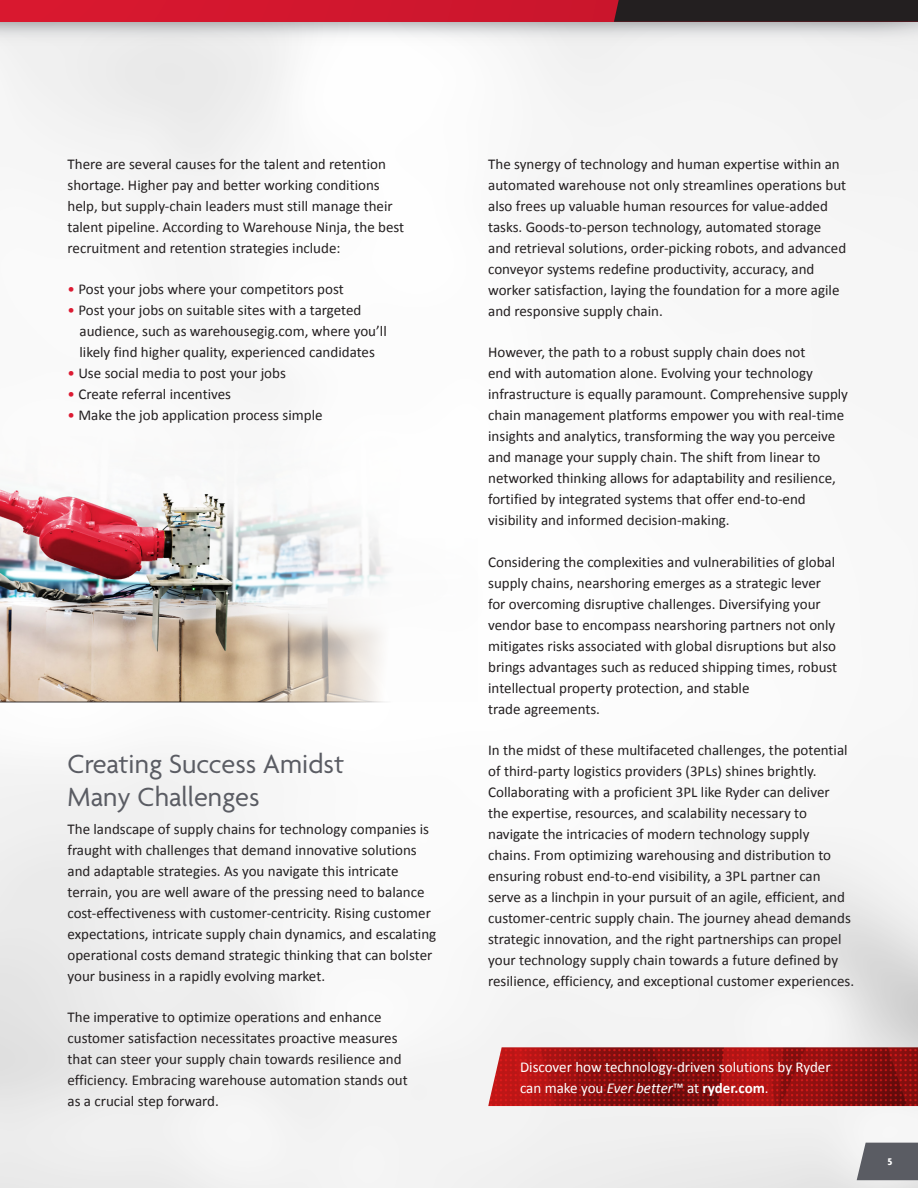
<style>
.page{position:relative;width:918px;height:1188px;background:#fff}
.page>*{position:absolute;margin:0;border:0;box-sizing:border-box;transform-origin:0 0}
.t1{font:28.5px/33px "Agenda";color:#5a5c63}
.t2{font:15px/21px "Calibri";color:#231f20}
.t3{font:15px/21px "Calibri";color:#fff}
.t4{font:700 10.5px "Agenda";color:#fff}
.s1{color:#dc1a32}
.s2{font-style:italic}
.s3{font-weight:700}
</style>
<div class="page">
<img style="left:0;top:417px;width:448px;height:284px">
<hr style="left:0;top:701px;width:467px;height:2px;background:#231f20">
<div style="left:0;top:0;width:918px;height:22px;background:#d2172e"></div>
<div style="left:614px;top:0;width:304px;height:22px;background:#231f20"></div>
<svg style="left:857px;top:1143px;width:61px;height:37px;background:#64666c"></svg>
<img style="left:488px;top:1047px;width:430px;height:59px">
<p class="t2" style="left:68px;top:154px;width:338px">There are several causes for the talent and retention shortage. Higher pay and better working conditions help, but supply-chain leaders must still manage their talent pipeline. According to Warehouse Ninja, the best recruitment and retention strategies include:</p>
<p class="t2" style="left:68px;top:279px;width:278px"><span class="s1">•</span> Post your jobs where your competitors post</p>
<p class="t2" style="left:80px;top:300px;width:309px;text-indent:-12px"><span class="s1">•</span> Post your jobs on suitable sites with a targeted audience, such as warehousegig.com, where you’ll likely find higher quality, experienced candidates</p>
<p class="t2" style="left:68px;top:363px;width:220px"><span class="s1">•</span> Use social media to post your jobs</p>
<p class="t2" style="left:68px;top:384px;width:165px"><span class="s1">•</span> Create referral incentives</p>
<p class="t2" style="left:68px;top:405px;width:257px"><span class="s1">•</span> Make the job application process simple</p>
<h1 class="t1" style="left:68px;top:747px;width:278px">Creating Success Amidst<br>Many Challenges</h1>
<p class="t2" style="left:68px;top:818px;width:370px">The landscape of supply chains for technology companies is fraught with challenges that demand innovative solutions and adaptable strategies. As you navigate this intricate terrain, you are well aware of the pressing need to balance cost-effectiveness with customer-centricity. Rising customer expectations, intricate supply chain dynamics, and escalating operational costs demand strategic thinking that can bolster your business in a rapidly evolving market.</p>
<p class="t2" style="left:68px;top:1007px;width:342px">The imperative to optimize operations and enhance customer satisfaction necessitates proactive measures that can steer your supply chain towards resilience and efficiency. Embracing warehouse automation stands out as a crucial step forward.</p>
<p class="t2" style="left:488px;top:154px;width:360px">The synergy of technology and human expertise within an automated warehouse not only streamlines operations but also frees up valuable human resources for value-added tasks. Goods-to-person technology, automated storage and retrieval solutions, order-picking robots, and advanced conveyor systems redefine productivity, accuracy, and worker satisfaction, laying the foundation for a more agile and responsive supply chain.</p>
<p class="t2" style="left:488px;top:342px;width:361px">However, the path to a robust supply chain does not<br>end with automation alone. Evolving your technology infrastructure is equally paramount. Comprehensive supply chain management platforms empower you with real-time insights and analytics, transforming the way you perceive and manage your supply chain. The shift from linear to networked thinking allows for adaptability and resilience, fortified by integrated systems that offer end-to-end visibility and informed decision-making.</p>
<p class="t2" style="left:488px;top:551px;width:351px">Considering the complexities and vulnerabilities of global supply chains, nearshoring emerges as a strategic lever for overcoming disruptive challenges. Diversifying your vendor base to encompass nearshoring partners not only mitigates risks associated with global disruptions but also brings advantages such as reduced shipping times, robust intellectual property protection, and stable<br>trade agreements.</p>
<p class="t2" style="left:488px;top:739px;width:368px">In the midst of these multifaceted challenges, the potential of third-party logistics providers (3PLs) shines brightly.<br>Collaborating with a proficient 3PL like Ryder can deliver<br>the expertise, resources, and scalability necessary to navigate the intricacies of modern technology supply chains. From optimizing warehousing and distribution to ensuring robust end-to-end visibility, a 3PL partner can serve as a linchpin in your pursuit of an agile, efficient, and customer-centric supply chain. The journey ahead demands strategic innovation, and the right partnerships can propel your technology supply chain towards a future defined by resilience, efficiency, and exceptional customer experiences.</p>
<p class="t3" style="left:520px;top:1056px;width:312px">Discover how technology-driven solutions by Ryder can make you <span class="s2">Ever better</span>™ at <span class="s3">ryder.com</span>.</p>
<p class="t4" style="left:887px;top:1156px;width:6px">5</p>
</div>
